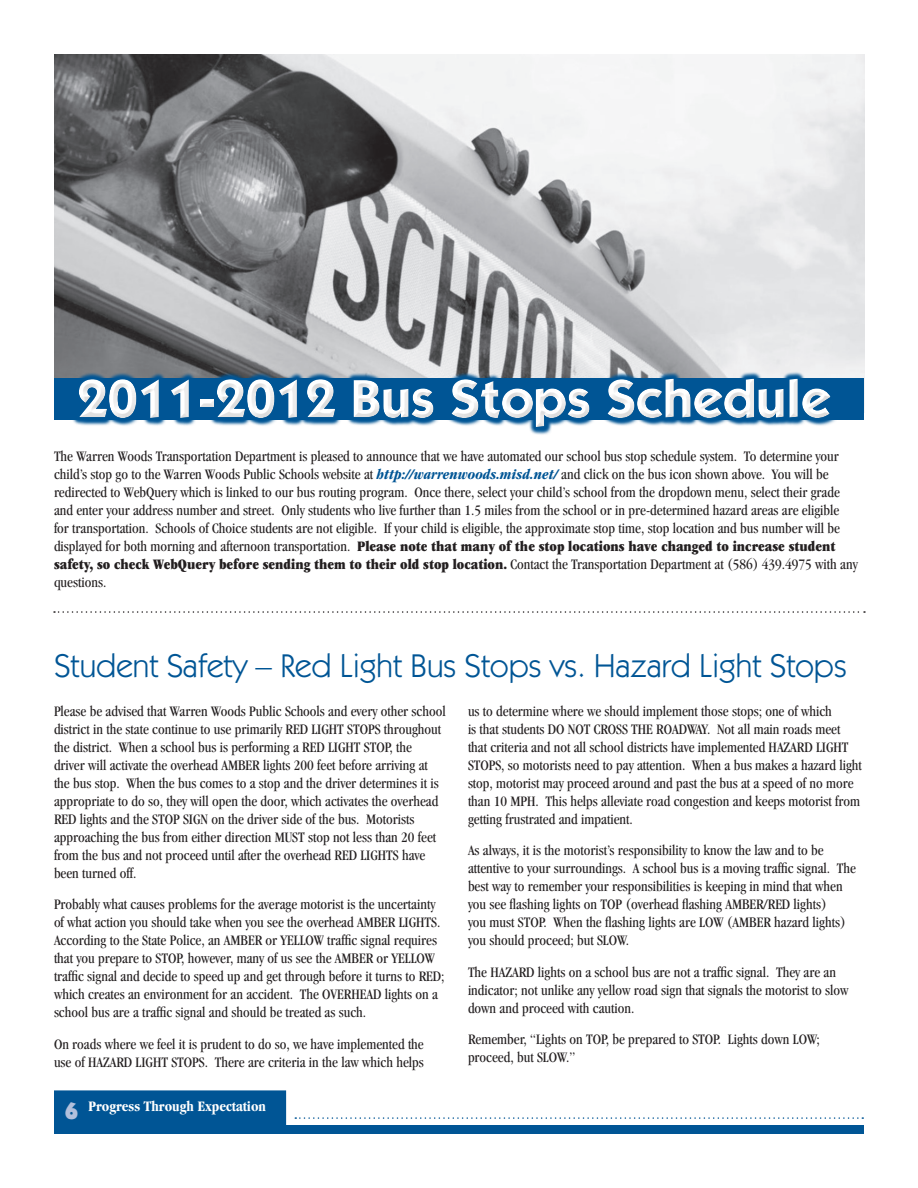
<style>
.page{position:relative;width:918px;height:1188px;background:#fff}
.page>*{position:absolute;margin:0;border:0;box-sizing:border-box;transform-origin:0 0}
.t1{font:700 54px "Itc Kabel";color:#fff}
.t2{font:33px "Itc Kabel";color:#005595}
.t3{font:900 24px "Itc Kabel";color:#b1c0dc}
.t4{font:condensed 15px/18px "Garamond";color:#231f20}
.t5{font:700 condensed 15px "Garamond";color:#fff}
.s1{font-weight:700;font-style:italic;color:#005595}
.s2{font-stretch:ultra-condensed}
</style>
<div class="page">
<img style="left:54px;top:54px;width:810px;height:324px">
<div style="left:54px;top:1090px;width:232px;height:38px;background:#005595;border:3px solid #005595"></div>
<div style="left:54px;top:1125px;width:810px;height:9px;background:#005595"></div>
<svg style="left:295px;top:1117px;width:568px;height:2px"></svg>
<div style="left:54px;top:378px;width:810px;height:41px;background:#005595"></div>
<svg style="left:71px;top:371px;width:767px;height:63px"></svg>
<div style="left:72px;top:372px;width:765px;height:57px;background:#fff;opacity:.75"></div>
<div style="left:72px;top:375px;width:765px;height:58px;background:#231f20;opacity:.2"></div>
<svg style="left:54px;top:611px;width:811px;height:2px"></svg>
<h1 class="t1" style="left:78px;top:366px;width:755px">2011-2012 Bus Stops Schedule</h1>
<p class="t4" style="left:54px;top:447px;width:805px">The Warren Woods Transportation Department is pleased to announce that we have automated our school bus stop schedule system. To determine your child’s stop go to the Warren Woods Public Schools website at <span class="s1">http://warrenwoods.misd.net/</span> and click on the bus icon shown above. You will be redirected to WebQuery which is linked to our bus routing program. Once there, select your child’s school from the dropdown menu, select their grade and enter your address number and street. Only students who live further than 1.5 miles from the school or in pre-determined hazard areas are eligible for transportation. Schools of Choice students are not eligible. If your child is eligible, the approximate stop time, stop location and bus number will be displayed for both morning and afternoon transportation. <span class="s2">Please note that many of the stop locations have changed to increase student safety, so check WebQuery before sending them to their old stop location.</span> Contact the Transportation Department at (586) 439.4975 with any questions.</p>
<p class="t2" style="left:54px;top:647px;width:794px">Student Safety – Red Light Bus Stops vs. Hazard Light Stops</p>
<p class="t4" style="left:54px;top:702px;width:393px">Please be advised that Warren Woods Public Schools and every other school district in the state continue to use primarily RED LIGHT STOPS throughout the district. When a school bus is performing a RED LIGHT STOP, the driver will activate the overhead AMBER lights 200 feet before arriving at the bus stop. When the bus comes to a stop and the driver determines it is appropriate to do so, they will open the door, which activates the overhead RED lights and the STOP SIGN on the driver side of the bus. Motorists approaching the bus from either direction MUST stop not less than 20 feet from the bus and not proceed until after the overhead RED LIGHTS have been turned off.</p>
<p class="t4" style="left:54px;top:895px;width:392px">Probably what causes problems for the average motorist is the uncertainty of what action you should take when you see the overhead AMBER LIGHTS.<br>According to the State Police, an AMBER or YELLOW traffic signal requires that you prepare to STOP, however, many of us see the AMBER or YELLOW traffic signal and decide to speed up and get through before it turns to RED; which creates an environment for an accident. The OVERHEAD lights on a school bus are a traffic signal and should be treated as such.</p>
<p class="t4" style="left:54px;top:1035px;width:371px">On roads where we feel it is prudent to do so, we have implemented the use of HAZARD LIGHT STOPS. There are criteria in the law which helps</p>
<p class="t3" style="left:65px;top:1096px;width:15px">6</p>
<p class="t5" style="left:89px;top:1098px;width:179px">Progress Through Expectation</p>
<p class="t4" style="left:468px;top:702px;width:395px">us to determine where we should implement those stops; one of which<br>is that students DO NOT CROSS THE ROADWAY. Not all main roads meet that criteria and not all school districts have implemented HAZARD LIGHT STOPS, so motorists need to pay attention. When a bus makes a hazard light stop, motorist may proceed around and past the bus at a speed of no more than 10 MPH. This helps alleviate road congestion and keeps motorist from getting frustrated and impatient.</p>
<p class="t4" style="left:468px;top:841px;width:390px">As always, it is the motorist’s responsibility to know the law and to be attentive to your surroundings. A school bus is a moving traffic signal. The best way to remember your responsibilities is keeping in mind that when you see flashing lights on TOP (overhead flashing AMBER/RED lights)<br>you must STOP. When the flashing lights are LOW (AMBER hazard lights) you should proceed; but SLOW.</p>
<p class="t4" style="left:468px;top:963px;width:382px">The HAZARD lights on a school bus are not a traffic signal. They are an indicator; not unlike any yellow road sign that signals the motorist to slow down and proceed with caution.</p>
<p class="t4" style="left:468px;top:1030px;width:353px">Remember, “Lights on TOP, be prepared to STOP. Lights down LOW; proceed, but SLOW.”</p>
</div>
